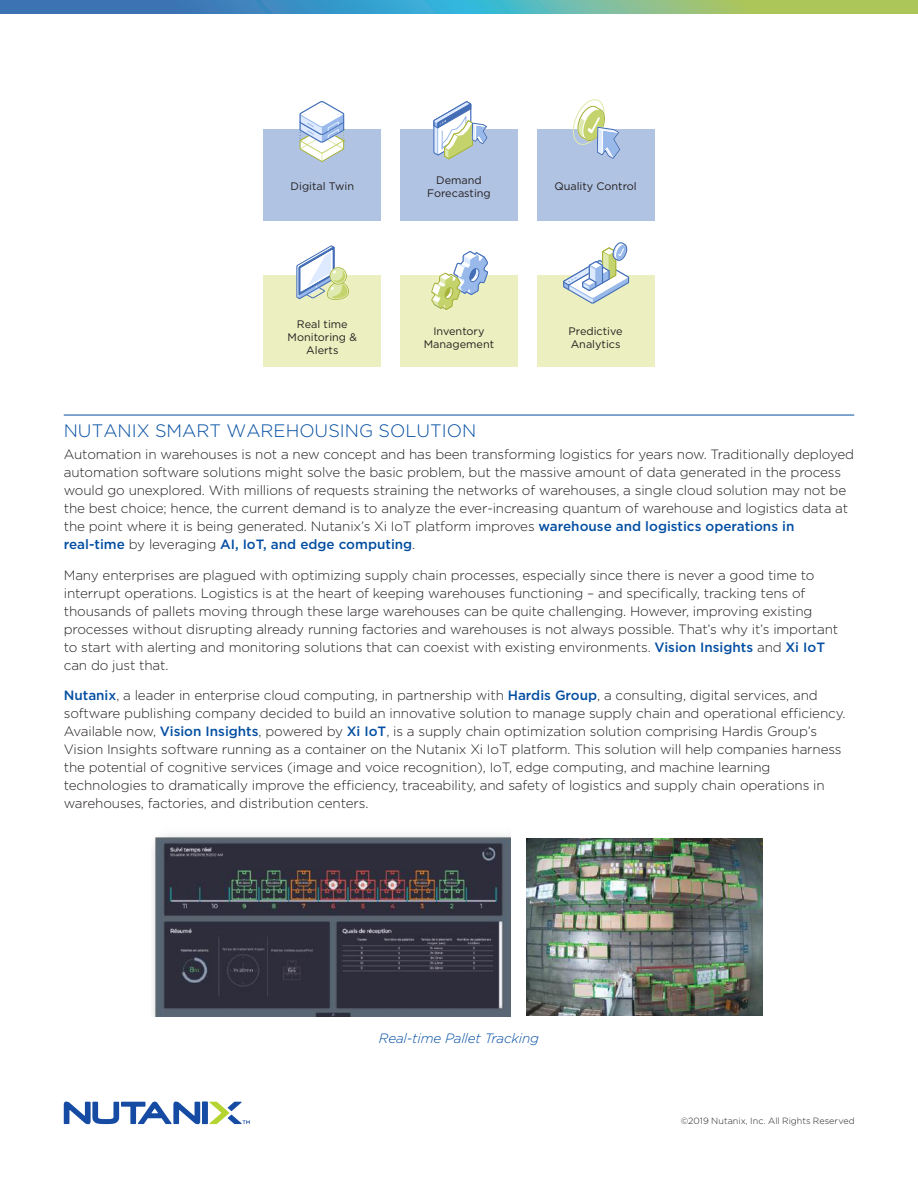
<style>
.page{position:relative;width:918px;height:1188px;background:#fff}
.page>*{position:absolute;margin:0;border:0;box-sizing:border-box;transform-origin:0 0}
.t1{font:300 18px "Gotham";color:#034ea2}
.t2{font:300 13.5px/18px "Gotham";letter-spacing:-.01em;color:#241f1f}
.t3{font:italic 300 13.5px "Gotham";letter-spacing:-.01em;color:#034ea2}
.t4{font:10.95px/13px "Gotham";color:#241f1f;text-align:center}
.t5{font:300 9px "Gotham";letter-spacing:.005em;color:#241f1f}
.s1{font-weight:500;color:#034ea2}
</style>
<div class="page">
<svg style="left:0;top:0;width:918px;height:14px;background:#61a4a3"></svg>
<svg style="left:210px;top:1102px;width:40px;height:22px"></svg>
<div style="left:202px;top:1102px;width:6px;height:22px;background:#154ba3"></div>
<svg style="left:64px;top:1102px;width:136px;height:22px"></svg>
<hr style="left:64px;top:415px;width:790px;height:1px;background:#034ea2">
<img style="left:153px;top:835px;width:358px;height:181px">
<img style="left:527px;top:838px;width:235px;height:177px">
<div style="left:537px;top:129px;width:117px;height:92px;background:#b0c3e3"></div>
<div style="left:537px;top:275px;width:117px;height:92px;background:#ecf0c0"></div>
<svg style="left:573px;top:99px;width:47px;height:60px"></svg>
<svg style="left:563px;top:242px;width:66px;height:62px"></svg>
<div style="left:264px;top:129px;width:117px;height:92px;background:#b0c3e3"></div>
<div style="left:264px;top:275px;width:117px;height:92px;background:#ecf0c0"></div>
<svg style="left:299px;top:101px;width:46px;height:61px"></svg>
<svg style="left:296px;top:245px;width:53px;height:55px"></svg>
<div style="left:400px;top:129px;width:118px;height:92px;background:#b0c3e3"></div>
<div style="left:400px;top:275px;width:118px;height:92px;background:#ecf0c0"></div>
<svg style="left:433px;top:101px;width:55px;height:58px"></svg>
<svg style="left:431px;top:251px;width:57px;height:59px"></svg>
<p class="t4" style="left:291px;top:180px;width:65px">Digital Twin</p>
<p class="t4" style="left:288px;top:317px;width:71px">Real time<br>Monitoring &amp;<br>Alerts</p>
<p class="t4" style="left:427px;top:173px;width:65px">Demand<br>Forecasting</p>
<p class="t4" style="left:424px;top:324px;width:72px">Inventory<br>Management</p>
<p class="t4" style="left:554px;top:180px;width:84px">Quality Control</p>
<p class="t4" style="left:569px;top:324px;width:56px;text-align:left">Predictive<br>Analytics</p>
<h1 class="t1" style="left:64px;top:419px;width:414px">NUTANIX SMART WAREHOUSING SOLUTION</h1>
<p class="t2" style="left:64px;top:445px;width:792px">Automation in warehouses is not a new concept and has been transforming logistics for years now. Traditionally deployed automation software solutions might solve the basic problem, but the massive amount of data generated in the process would go unexplored. With millions of requests straining the networks of warehouses, a single cloud solution may not be the best choice; hence, the current demand is to analyze the ever-increasing quantum of warehouse and logistics data at the point where it is being generated. Nutanix’s Xi IoT platform improves <span class="s1">warehouse and logistics operations in real-time</span> by leveraging <span class="s1">AI, IoT, and edge computing</span>.</p>
<p class="t2" style="left:64px;top:566px;width:776px">Many enterprises are plagued with optimizing supply chain processes, especially since there is never a good time to interrupt operations. Logistics is at the heart of keeping warehouses functioning – and specifically, tracking tens of thousands of pallets moving through these large warehouses can be quite challenging. However, improving existing processes without disrupting already running factories and warehouses is not always possible. That’s why it’s important to start with alerting and monitoring solutions that can coexist with existing environments. <span class="s1">Vision Insights</span> and <span class="s1">Xi IoT </span>can do just that.</p>
<p class="t2" style="left:64px;top:686px;width:783px"><span class="s1">Nutanix</span>, a leader in enterprise cloud computing, in partnership with <span class="s1">Hardis Group</span>, a consulting, digital services, and software publishing company decided to build an innovative solution to manage supply chain and operational efficiency.<br>Available now, <span class="s1">Vision Insights</span>, powered by <span class="s1">Xi IoT</span>, is a supply chain optimization solution comprising Hardis Group’s Vision Insights software running as a container on the Nutanix Xi IoT platform. This solution will help companies harness the potential of cognitive services (image and voice recognition), IoT, edge computing, and machine learning technologies to dramatically improve the efficiency, traceability, and safety of logistics and supply chain operations in warehouses, factories, and distribution centers.</p>
<p class="t3" style="left:379px;top:1030px;width:162px">Real-time Pallet Tracking</p>
<p class="t5" style="left:681px;top:1115px;width:176px">©2019 Nutanix, Inc. All Rights Reserved</p>
</div>
